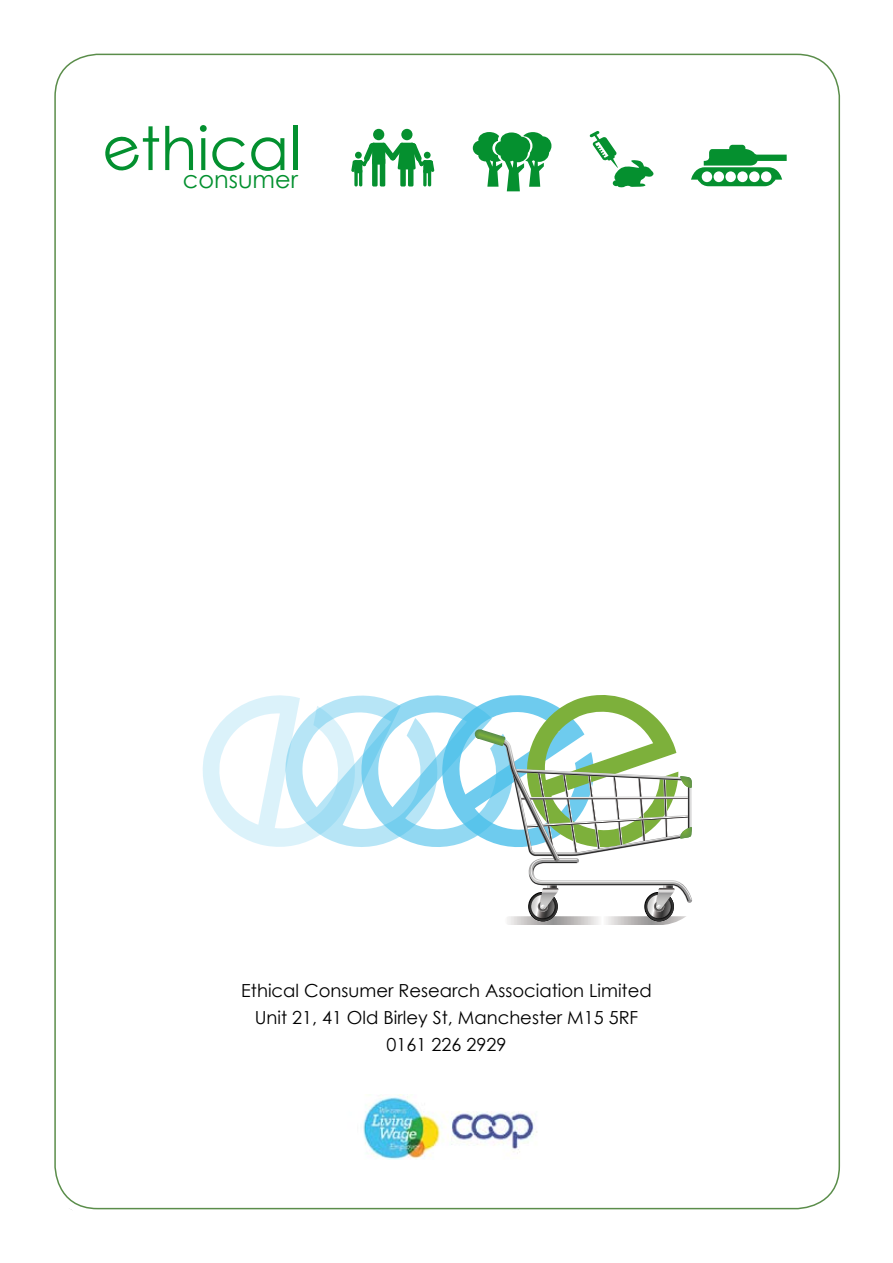
<style>
.page{position:relative;width:893px;height:1263px;background:#fff}
.page>*{position:absolute;margin:0;border:0;box-sizing:border-box;transform-origin:0 0}
.t1{font:60px "Century Gothic";color:#03902f}
.t2{font:24px "Century Gothic";color:#03902f}
.t3{font:18px/27px "Century Gothic";color:#000;text-align:center}
</style>
<div class="page">
<svg style="left:505px;top:916px;width:196px;height:9px"></svg>
<svg style="left:528px;top:892px;width:30px;height:29px"></svg>
<svg style="left:644px;top:892px;width:30px;height:29px"></svg>
<svg style="left:203px;top:695px;width:489px;height:223px"></svg>
<img style="left:363px;top:1095px;width:174px;height:65px">
<div style="left:354px;top:160px;width:8px;height:13px;background:#05902f;border-radius:2px"></div>
<hr style="left:359px;top:169px;width:3px;height:17px;background:#05902f;border-radius:2px">
<svg style="left:354px;top:169px;width:4px;height:17px"></svg>
<div style="left:373px;top:129px;width:11px;height:11px;background:#05902f;border-radius:50%"></div>
<div style="left:380px;top:158px;width:5px;height:29px;background:#05902f;border-radius:2px"></div>
<div style="left:372px;top:158px;width:6px;height:29px;background:#05902f;border-radius:2px"></div>
<div style="left:423px;top:160px;width:8px;height:13px;background:#05902f;border-radius:2px"></div>
<svg style="left:423px;top:169px;width:4px;height:17px"></svg>
<hr style="left:428px;top:169px;width:3px;height:17px;background:#05902f;border-radius:2px">
<div style="left:401px;top:129px;width:11px;height:11px;background:#05902f;border-radius:50%"></div>
<div style="left:400px;top:158px;width:6px;height:29px;background:#05902f;border-radius:2px"></div>
<div style="left:408px;top:158px;width:5px;height:29px;background:#05902f;border-radius:2px"></div>
<svg style="left:351px;top:142px;width:83px;height:30px"></svg>
<svg style="left:473px;top:132px;width:78px;height:59px"></svg>
<svg style="left:589px;top:131px;width:65px;height:57px"></svg>
<svg style="left:691px;top:145px;width:96px;height:41px"></svg>
<h1 class="t1" style="left:140px;top:106px;width:162px">thical</h1>
<h2 class="t2" style="left:183px;top:163px;width:117px">consumer</h2>
<p class="t3" style="left:241px;top:976px;width:412px">Ethical Consumer Research Association Limited<br>Unit 21, 41 Old Birley St, Manchester M15 5RF<br>0161 226 2929</p>
</div>
